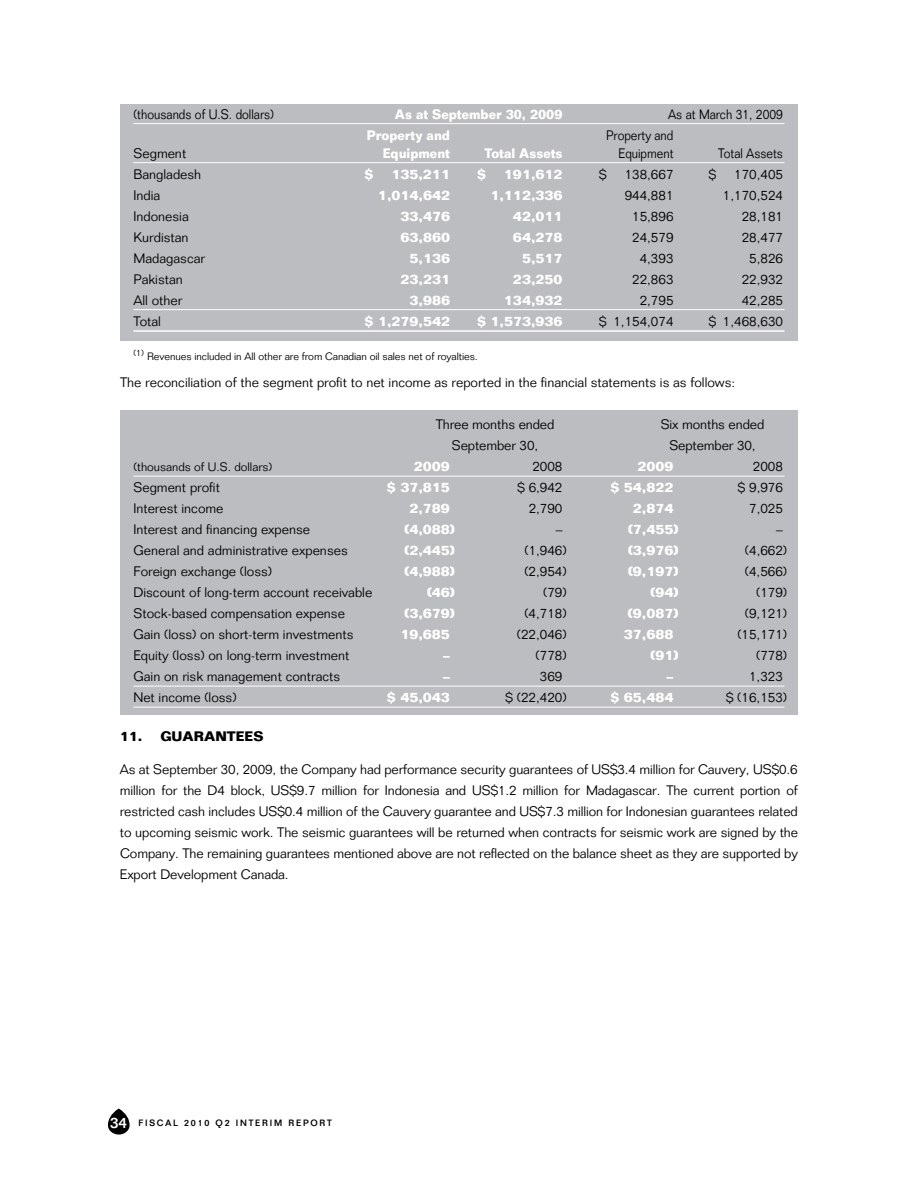
<style>
.page{position:relative;width:918px;height:1188px;background:#fff}
.page>*{position:absolute;margin:0;border:0;box-sizing:border-box;transform-origin:0 0}
.t1{font:300 13.5px/21px "Folio";color:#000;text-align:justify}
.t2{font:700 13.5px "Folio";color:#fff}
.t3{font:300 13.5px "Folio";color:#000;scale:.9 1}
.t4{font:700 13.5px "Folio";color:#fff;scale:.9 1}
.t5{font:700 13.5px "Folio";color:#000}
.t6{font:300 12px "Folio";color:#000}
.t7{font:300 10.5px "Folio";letter-spacing:-.005em;color:#000}
.t8{font:500 9px "Folio";letter-spacing:.2em;color:#000}
.s1{font-size:15px;color:#fff}
</style>
<div class="page">
<div style="left:121px;top:104px;width:677px;height:237px;background:#bcbdc0"></div>
<div style="left:121px;top:410px;width:677px;height:305px;background:#bcbdc0"></div>
<svg style="left:108px;top:1108px;width:22px;height:27px"></svg>
<hr style="left:134px;top:123px;width:650px;height:1px;background:#fff">
<hr style="left:134px;top:162px;width:650px;height:1px;background:#fff">
<hr style="left:134px;top:309px;width:650px;height:1px;background:#fff">
<hr style="left:134px;top:330px;width:650px;height:2px;background:#fff">
<hr style="left:134px;top:476px;width:650px;height:1px;background:#fff">
<hr style="left:134px;top:686px;width:650px;height:1px;background:#fff">
<hr style="left:134px;top:707px;width:650px;height:1px;background:#fff">
<p class="t3" style="left:134px;top:106px;width:158px">(thousands of U.S. dollars)</p>
<p class="t4" style="left:395px;top:106px;width:188px">As at September 30, 2009</p>
<p class="t3" style="left:668px;top:106px;width:129px">As at March 31, 2009</p>
<p class="t4" style="left:367px;top:127px;width:94px">Property and</p>
<p class="t3" style="left:606px;top:127px;width:76px">Property and</p>
<p class="t1" style="left:134px;top:143px;width:54px">Segment</p>
<p class="t4" style="left:383px;top:145px;width:76px">Equipment</p>
<p class="t4" style="left:484px;top:145px;width:88px">Total Assets</p>
<p class="t3" style="left:619px;top:145px;width:63px">Equipment</p>
<p class="t3" style="left:718px;top:145px;width:74px">Total Assets</p>
<p class="t1" style="left:134px;top:164px;width:69px">Bangladesh</p>
<p class="t2" style="left:364px;top:166px;width:11px">$</p>
<p class="t2" style="left:391px;top:166px;width:60px">135,211</p>
<p class="t2" style="left:477px;top:166px;width:11px">$</p>
<p class="t2" style="left:504px;top:166px;width:60px">191,612</p>
<p class="t1" style="left:599px;top:164px;width:9px">$</p>
<p class="t1" style="left:625px;top:164px;width:50px">138,667</p>
<p class="t1" style="left:709px;top:164px;width:9px">$</p>
<p class="t1" style="left:734px;top:164px;width:50px">170,405</p>
<p class="t1" style="left:134px;top:185px;width:28px">India</p>
<p class="t2" style="left:378px;top:187px;width:74px">1,014,642</p>
<p class="t2" style="left:490px;top:187px;width:74px">1,112,336</p>
<p class="t1" style="left:625px;top:185px;width:50px">944,881</p>
<p class="t1" style="left:723px;top:185px;width:62px">1,170,524</p>
<p class="t1" style="left:134px;top:206px;width:57px">Indonesia</p>
<p class="t2" style="left:401px;top:208px;width:51px">33,476</p>
<p class="t2" style="left:513px;top:208px;width:51px">42,011</p>
<p class="t1" style="left:632px;top:206px;width:43px">15,896</p>
<p class="t1" style="left:742px;top:206px;width:43px">28,181</p>
<p class="t1" style="left:134px;top:227px;width:57px">Kurdistan</p>
<p class="t2" style="left:401px;top:229px;width:51px">63,860</p>
<p class="t2" style="left:513px;top:229px;width:51px">64,278</p>
<p class="t1" style="left:632px;top:227px;width:43px">24,579</p>
<p class="t1" style="left:742px;top:227px;width:43px">28,477</p>
<p class="t1" style="left:134px;top:248px;width:73px">Madagascar</p>
<p class="t2" style="left:410px;top:250px;width:42px">5,136</p>
<p class="t2" style="left:522px;top:250px;width:42px">5,517</p>
<p class="t1" style="left:640px;top:248px;width:35px">4,393</p>
<p class="t1" style="left:749px;top:248px;width:35px">5,826</p>
<p class="t1" style="left:134px;top:269px;width:51px">Pakistan</p>
<p class="t2" style="left:401px;top:271px;width:51px">23,231</p>
<p class="t2" style="left:513px;top:271px;width:51px">23,250</p>
<p class="t1" style="left:632px;top:269px;width:43px">22,863</p>
<p class="t1" style="left:742px;top:269px;width:43px">22,932</p>
<p class="t1" style="left:134px;top:290px;width:50px">All other</p>
<p class="t2" style="left:410px;top:292px;width:42px">3,986</p>
<p class="t2" style="left:504px;top:292px;width:60px">134,932</p>
<p class="t1" style="left:640px;top:290px;width:35px">2,795</p>
<p class="t1" style="left:742px;top:290px;width:43px">42,285</p>
<p class="t1" style="left:134px;top:311px;width:29px">Total</p>
<p class="t2" style="left:365px;top:313px;width:87px">$ 1,279,542</p>
<p class="t2" style="left:477px;top:313px;width:87px">$ 1,573,936</p>
<p class="t1" style="left:599px;top:311px;width:76px">$ 1,154,074</p>
<p class="t1" style="left:709px;top:311px;width:76px">$ 1,468,630</p>
<p class="t7" style="left:134px;top:350px;width:346px"><sup>(1)</sup> Revenues included in All other are from Canadian oil sales net of royalties.</p>
<p class="t1" style="left:120px;top:372px;width:617px">The reconciliation of the segment profit to net income as reported in the financial statements is as follows:</p>
<p class="t1" style="left:436px;top:414px;width:120px">Three months ended</p>
<p class="t1" style="left:661px;top:414px;width:105px">Six months ended</p>
<p class="t1" style="left:452px;top:435px;width:88px">September 30,</p>
<p class="t1" style="left:669px;top:435px;width:88px">September 30,</p>
<p class="t6" style="left:134px;top:460px;width:140px">(thousands of U.S. dollars)</p>
<p class="t2" style="left:414px;top:458px;width:38px">2009</p>
<p class="t1" style="left:532px;top:456px;width:32px">2008</p>
<p class="t2" style="left:637px;top:458px;width:38px">2009</p>
<p class="t1" style="left:753px;top:456px;width:32px">2008</p>
<p class="t1" style="left:133px;top:477px;width:88px">Segment profit</p>
<p class="t2" style="left:387px;top:479px;width:65px">$ 37,815</p>
<p class="t1" style="left:517px;top:477px;width:47px">$ 6,942</p>
<p class="t2" style="left:610px;top:479px;width:65px">$ 54,822</p>
<p class="t1" style="left:738px;top:477px;width:47px">$ 9,976</p>
<p class="t1" style="left:133px;top:498px;width:92px">Interest income</p>
<p class="t2" style="left:409px;top:500px;width:42px">2,789</p>
<p class="t1" style="left:529px;top:498px;width:35px">2,790</p>
<p class="t2" style="left:633px;top:500px;width:42px">2,874</p>
<p class="t1" style="left:749px;top:498px;width:35px">7,025</p>
<p class="t1" style="left:133px;top:519px;width:178px">Interest and financing expense</p>
<p class="t2" style="left:404px;top:521px;width:53px">(4,088)</p>
<p class="t1" style="left:556px;top:519px;width:8px">–</p>
<p class="t2" style="left:628px;top:521px;width:53px">(7,455)</p>
<p class="t1" style="left:776px;top:519px;width:8px">–</p>
<p class="t1" style="left:133px;top:540px;width:216px">General and administrative expenses</p>
<p class="t2" style="left:404px;top:542px;width:53px">(2,445)</p>
<p class="t1" style="left:524px;top:540px;width:44px">(1,946)</p>
<p class="t2" style="left:628px;top:542px;width:53px">(3,976)</p>
<p class="t1" style="left:745px;top:540px;width:44px">(4,662)</p>
<p class="t1" style="left:133px;top:561px;width:140px">Foreign exchange (loss)</p>
<p class="t2" style="left:404px;top:563px;width:53px">(4,988)</p>
<p class="t1" style="left:524px;top:561px;width:44px">(2,954)</p>
<p class="t2" style="left:628px;top:563px;width:53px">(9,197)</p>
<p class="t1" style="left:745px;top:561px;width:44px">(4,566)</p>
<p class="t1" style="left:133px;top:582px;width:240px">Discount of long-term account receivable</p>
<p class="t2" style="left:427px;top:584px;width:30px">(46)</p>
<p class="t1" style="left:543px;top:582px;width:25px">(79)</p>
<p class="t2" style="left:650px;top:584px;width:30px">(94)</p>
<p class="t1" style="left:756px;top:582px;width:33px">(179)</p>
<p class="t1" style="left:133px;top:603px;width:213px">Stock-based compensation expense</p>
<p class="t2" style="left:404px;top:605px;width:53px">(3,679)</p>
<p class="t1" style="left:524px;top:603px;width:44px">(4,718)</p>
<p class="t2" style="left:628px;top:605px;width:53px">(9,087)</p>
<p class="t1" style="left:745px;top:603px;width:44px">(9,121)</p>
<p class="t1" style="left:133px;top:624px;width:222px">Gain (loss) on short-term investments</p>
<p class="t2" style="left:400px;top:626px;width:51px">19,685</p>
<p class="t1" style="left:517px;top:624px;width:51px">(22,046)</p>
<p class="t2" style="left:624px;top:626px;width:51px">37,688</p>
<p class="t1" style="left:737px;top:624px;width:51px">(15,171)</p>
<p class="t1" style="left:133px;top:645px;width:218px">Equity (loss) on long-term investment</p>
<p class="t2" style="left:443px;top:647px;width:8px">–</p>
<p class="t1" style="left:536px;top:645px;width:33px">(778)</p>
<p class="t2" style="left:650px;top:647px;width:30px">(91)</p>
<p class="t1" style="left:756px;top:645px;width:33px">(778)</p>
<p class="t1" style="left:133px;top:666px;width:208px">Gain on risk management contracts</p>
<p class="t2" style="left:443px;top:668px;width:8px">–</p>
<p class="t1" style="left:540px;top:666px;width:24px">369</p>
<p class="t2" style="left:667px;top:668px;width:8px">–</p>
<p class="t1" style="left:749px;top:666px;width:35px">1,323</p>
<p class="t1" style="left:133px;top:687px;width:105px">Net income (loss)</p>
<p class="t2" style="left:387px;top:689px;width:65px">$ 45,043</p>
<p class="t1" style="left:506px;top:687px;width:63px">$ (22,420)</p>
<p class="t2" style="left:610px;top:689px;width:65px">$ 65,484</p>
<p class="t1" style="left:726px;top:687px;width:63px">$ (16,153)</p>
<p class="t5" style="left:120px;top:728px;width:145px">11. GUARANTEES</p>
<p class="t1" style="left:120px;top:759px;width:680px">As at September 30, 2009, the Company had performance security guarantees of US$3.4 million for Cauvery, US$0.6 million for the D4 block, US$9.7 million for Indonesia and US$1.2 million for Madagascar. The current portion of restricted cash includes US$0.4 million of the Cauvery guarantee and US$7.3 million for Indonesian guarantees related to upcoming seismic work. The seismic guarantees will be returned when contracts for seismic work are signed by the Company. The remaining guarantees mentioned above are not reflected on the balance sheet as they are supported by Export Development Canada.</p>
<p class="t8" style="left:110px;top:1118px;width:223px"><span class="s1">34</span> FISCAL 2010 Q2 I NTERIM REPORT</p>
</div>
